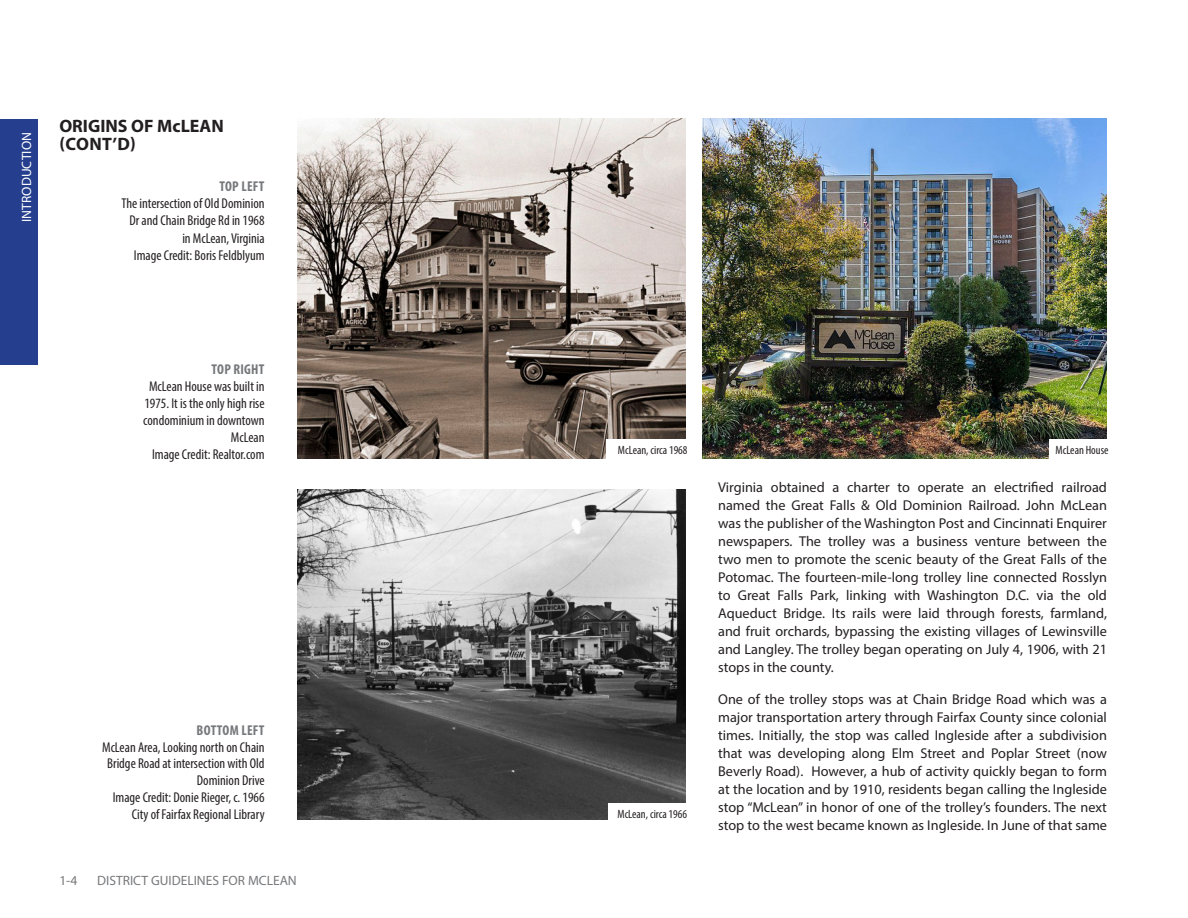
<style>
.page{position:relative;width:1188px;height:918px;background:#fff}
.page>*{position:absolute;margin:0;border:0;box-sizing:border-box;transform-origin:0 0}
.Intent-Principles-St{font:700 18px/18px "Myriad Pro";color:#231f20}
.Body_Text_Wider{font:14.25px/18px "Myriad Pro";color:#231f20;text-align:justify}
.Image_descr_-_Right{font:condensed 14.25px/17.1px "Myriad Pro";color:#231f20;text-align:right}
.Captions{font:condensed 14.25px/16.5px "Myriad Pro";color:#231f20;text-align:right}
.Image_bold_title_-_R{font:700 condensed 14.25px "Myriad Pro";letter-spacing:.02em;color:#76787b}
.t1{font:13.5px "Myriad Pro";color:#76787b}
.t2{font:13.5px "Myriad Pro";color:#fff}
.Image_caption_text{font:condensed 12px "Myriad Pro";color:#231f20}
</style>
<div class="page">
<img style="left:702px;top:119px;width:405px;height:340px">
<img style="left:297px;top:119px;width:389px;height:340px">
<div style="left:0;top:119px;width:38px;height:245px;background:#253f8e"></div>
<div style="left:606px;top:439px;width:82px;height:21px;background:#fff"></div>
<div style="left:1049px;top:439px;width:59px;height:21px;background:#fff"></div>
<div style="left:561px;top:801px;width:48px;height:21px;background:linear-gradient(to right,#454545,#484848)"></div>
<img style="left:298px;top:489px;width:387px;height:330px">
<div style="left:609px;top:803px;width:78px;height:21px;background:#fff"></div>
<p class="t2" style="left:18px;top:222px;width:91px;rotate:-90deg">INTRODUCTION</p>
<p class="Intent-Principles-St" style="left:59px;top:117px;width:166px">ORIGINS OF McLEAN (CONT’D)</p>
<p class="Image_bold_title_-_R" style="left:219px;top:178px;width:46px">TOP LEFT</p>
<p class="Image_descr_-_Right" style="left:122px;top:195px;width:145px">The intersection of Old Dominion<br>Dr and Chain Bridge Rd in 1968 in McLean, Virginia</p>
<p class="Image_descr_-_Right" style="left:134px;top:246px;width:132px">Image Credit: Boris Feldblyum</p>
<p class="Image_bold_title_-_R" style="left:212px;top:360px;width:54px">TOP RIGHT</p>
<p class="Image_descr_-_Right" style="left:143px;top:377px;width:123px">McLean House was built in<br>1975. It is the only high rise condominium in downtown<br>McLean</p>
<p class="Image_descr_-_Right" style="left:152px;top:446px;width:114px">Image Credit: Realtor.com</p>
<p class="Image_caption_text" style="left:618px;top:443px;width:71px">McLean, circa 1968</p>
<p class="Image_caption_text" style="left:1056px;top:443px;width:54px">McLean House</p>
<p class="Image_bold_title_-_R" style="left:197px;top:722px;width:69px">BOTTOM LEFT</p>
<p class="Captions" style="left:102px;top:739px;width:164px">McLean Area, Looking north on Chain<br>Bridge Road at intersection with Old<br>Dominion Drive</p>
<p class="Image_descr_-_Right" style="left:113px;top:789px;width:153px">Image Credit: Donie Rieger, c. 1966</p>
<p class="Image_descr_-_Right" style="left:132px;top:806px;width:134px">City of Fairfax Regional Library</p>
<p class="Image_caption_text" style="left:618px;top:807px;width:71px">McLean, circa 1966</p>
<p class="t1" style="left:59px;top:872px;width:19px">1-4</p>
<p class="t1" style="left:97px;top:872px;width:201px">DISTRICT GUIDELINES FOR MCLEAN</p>
<p class="Body_Text_Wider" style="left:718px;top:478px;width:390px">Virginia obtained a charter to operate an electrified railroad named the Great Falls &amp; Old Dominion Railroad. John McLean was the publisher of the Washington Post and Cincinnati Enquirer newspapers. The trolley was a business venture between the two men to promote the scenic beauty of the Great Falls of the Potomac. The fourteen-mile-long trolley line connected Rosslyn to Great Falls Park, linking with Washington D.C. via the old Aqueduct Bridge. Its rails were laid through forests, farmland, and fruit orchards, bypassing the existing villages of Lewinsville and Langley. The trolley began operating on July 4, 1906, with 21 stops in the county.</p>
<p class="Body_Text_Wider" style="left:718px;top:690px;width:390px">One of the trolley stops was at Chain Bridge Road which was a major transportation artery through Fairfax County since colonial times. Initially, the stop was called Ingleside after a subdivision that was developing along Elm Street and Poplar Street (now Beverly Road). However, a hub of activity quickly began to form at the location and by 1910, residents began calling the Ingleside stop “McLean” in honor of one of the trolley’s founders. The next stop to the west became known as Ingleside. In June of that same</p>
</div>
